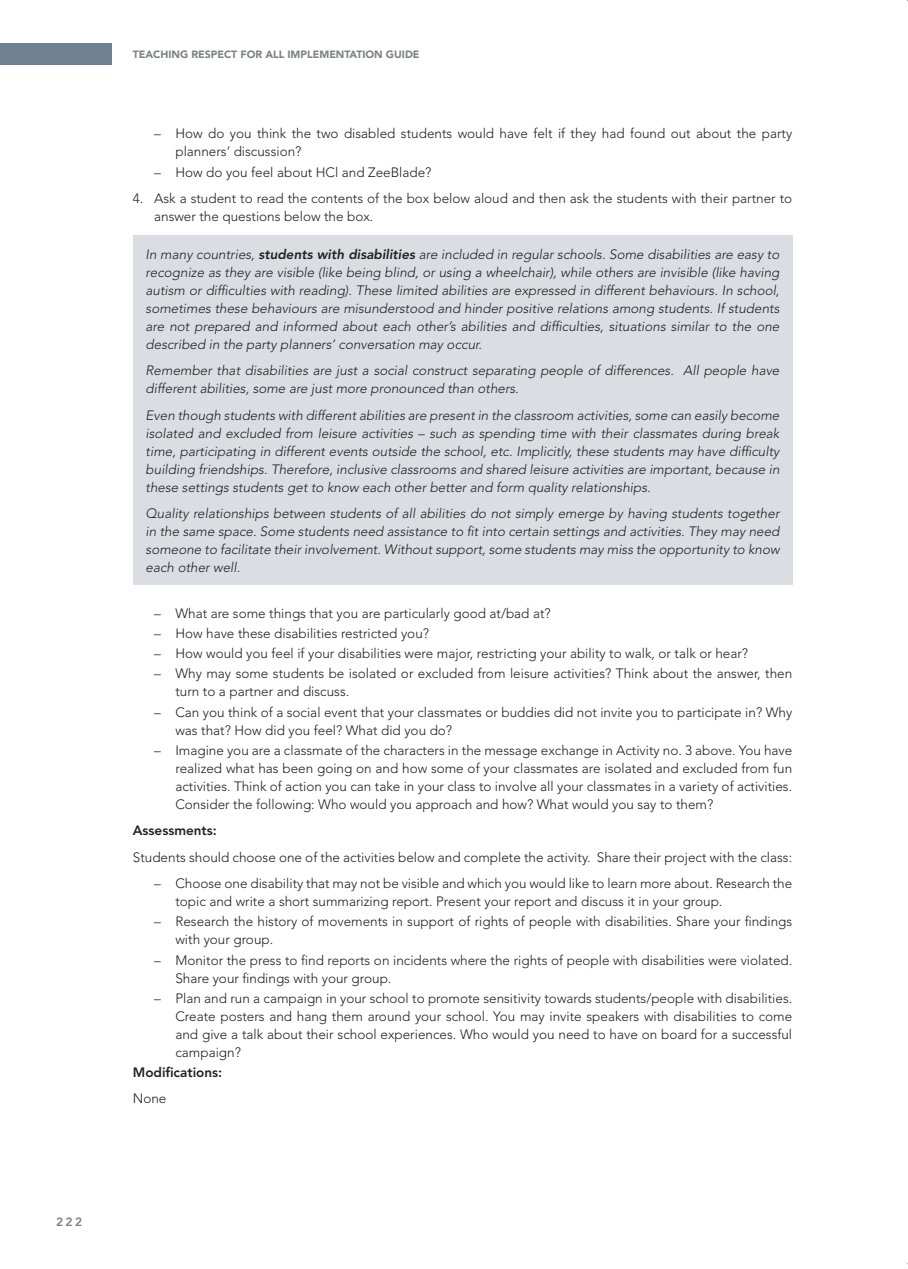
<style>
.page{position:relative;width:908px;height:1269px;background:#fff}
.page>*{position:absolute;margin:0;border:0;box-sizing:border-box;transform-origin:0 0}
.t1{font:300 13.5px/18px "Avenir LT Std";color:#231f20}
.t2{font:italic 300 13.5px/18px "Avenir LT Std";color:#231f20;text-align:justify}
.t3{font:800 13.5px "Avenir LT Std";color:#231f20}
.t4{font:800 12px "Avenir LT Std";color:#808285}
.t5{font:900 10.5px "Avenir LT Std";color:#808285}
.s1{font-weight:800}
</style>
<div class="page">
<div style="left:0;top:43px;width:112px;height:21px;background:#728094"></div>
<div style="left:133px;top:236px;width:659px;height:349px;background:#dadee3"></div>
<p class="t4" style="left:56px;top:1214px;width:28px">222</p>
<p class="t5" style="left:133px;top:48px;width:288px">TEACHING RESPECT FOR ALL IMPLEMENTATION GUIDE</p>
<p class="t1" style="left:175px;top:125px;width:618px;text-indent:-21px">– How do you think the two disabled students would have felt if they had found out about the party planners’ discussion?</p>
<p class="t1" style="left:154px;top:163px;width:279px">– How do you feel about HCl and ZeeBlade?</p>
<p class="t1" style="left:154px;top:189px;width:639px;text-indent:-21px">4. Ask a student to read the contents of the box below aloud and then ask the students with their partner to answer the questions below the box.</p>
<p class="t2" style="left:146px;top:245px;width:635px">In many countries, <span class="s1">students with disabilities</span> are included in regular schools. Some disabilities are easy to recognize as they are visible (like being blind, or using a wheelchair), while others are invisible (like having autism or difficulties with reading). These limited abilities are expressed in different behaviours. In school, sometimes these behaviours are misunderstood and hinder positive relations among students. If students are not prepared and informed about each other’s abilities and difficulties, situations similar to the one described in the party planners’ conversation may occur.</p>
<p class="t2" style="left:146px;top:362px;width:635px">Remember that disabilities are just a social construct separating people of differences. All people have different abilities, some are just more pronounced than others.</p>
<p class="t2" style="left:146px;top:406px;width:635px">Even though students with different abilities are present in the classroom activities, some can easily become isolated and excluded from leisure activities – such as spending time with their classmates during break time, participating in different events outside the school, etc. Implicitly, these students may have difficulty building friendships. Therefore, inclusive classrooms and shared leisure activities are important, because in these settings students get to know each other better and form quality relationships.</p>
<p class="t2" style="left:146px;top:505px;width:635px">Quality relationships between students of all abilities do not simply emerge by having students together in the same space. Some students need assistance to fit into certain settings and activities. They may need someone to facilitate their involvement. Without support, some students may miss the opportunity to know each other well.</p>
<p class="t1" style="left:154px;top:604px;width:398px">– What are some things that you are particularly good at/bad at?</p>
<p class="t1" style="left:154px;top:624px;width:276px">– How have these disabilities restricted you?</p>
<p class="t1" style="left:154px;top:645px;width:595px">– How would you feel if your disabilities were major, restricting your ability to walk, or talk or hear?</p>
<p class="t1" style="left:175px;top:665px;width:618px;text-indent:-21px">– Why may some students be isolated or excluded from leisure activities? Think about the answer, then turn to a partner and discuss.</p>
<p class="t1" style="left:175px;top:703px;width:618px;text-indent:-21px">– Can you think of a social event that your classmates or buddies did not invite you to participate in? Why was that? How did you feel? What did you do?</p>
<p class="t1" style="left:175px;top:741px;width:618px;text-align:justify;text-indent:-21px">– Imagine you are a classmate of the characters in the message exchange in Activity no. 3 above. You have realized what has been going on and how some of your classmates are isolated and excluded from fun activities. Think of action you can take in your class to involve all your classmates in a variety of activities.<br>Consider the following: Who would you approach and how? What would you say to them?</p>
<p class="t3" style="left:133px;top:822px;width:85px">Assessments:</p>
<p class="t1" style="left:133px;top:848px;width:661px">Students should choose one of the activities below and complete the activity. Share their project with the class:</p>
<p class="t1" style="left:175px;top:874px;width:618px;text-indent:-21px">– Choose one disability that may not be visible and which you would like to learn more about. Research the topic and write a short summarizing report. Present your report and discuss it in your group.</p>
<p class="t1" style="left:175px;top:913px;width:618px;text-indent:-21px">– Research the history of movements in support of rights of people with disabilities. Share your findings with your group.</p>
<p class="t1" style="left:175px;top:951px;width:618px;text-indent:-21px">– Monitor the press to find reports on incidents where the rights of people with disabilities were violated.<br>Share your findings with your group.</p>
<p class="t1" style="left:175px;top:989px;width:618px;text-align:justify;text-indent:-21px">– Plan and run a campaign in your school to promote sensitivity towards students/people with disabilities.<br>Create posters and hang them around your school. You may invite speakers with disabilities to come and give a talk about their school experiences. Who would you need to have on board for a successful campaign?</p>
<p class="t3" style="left:133px;top:1064px;width:91px">Modifications:</p>
<p class="t1" style="left:133px;top:1089px;width:35px">None</p>
</div>
